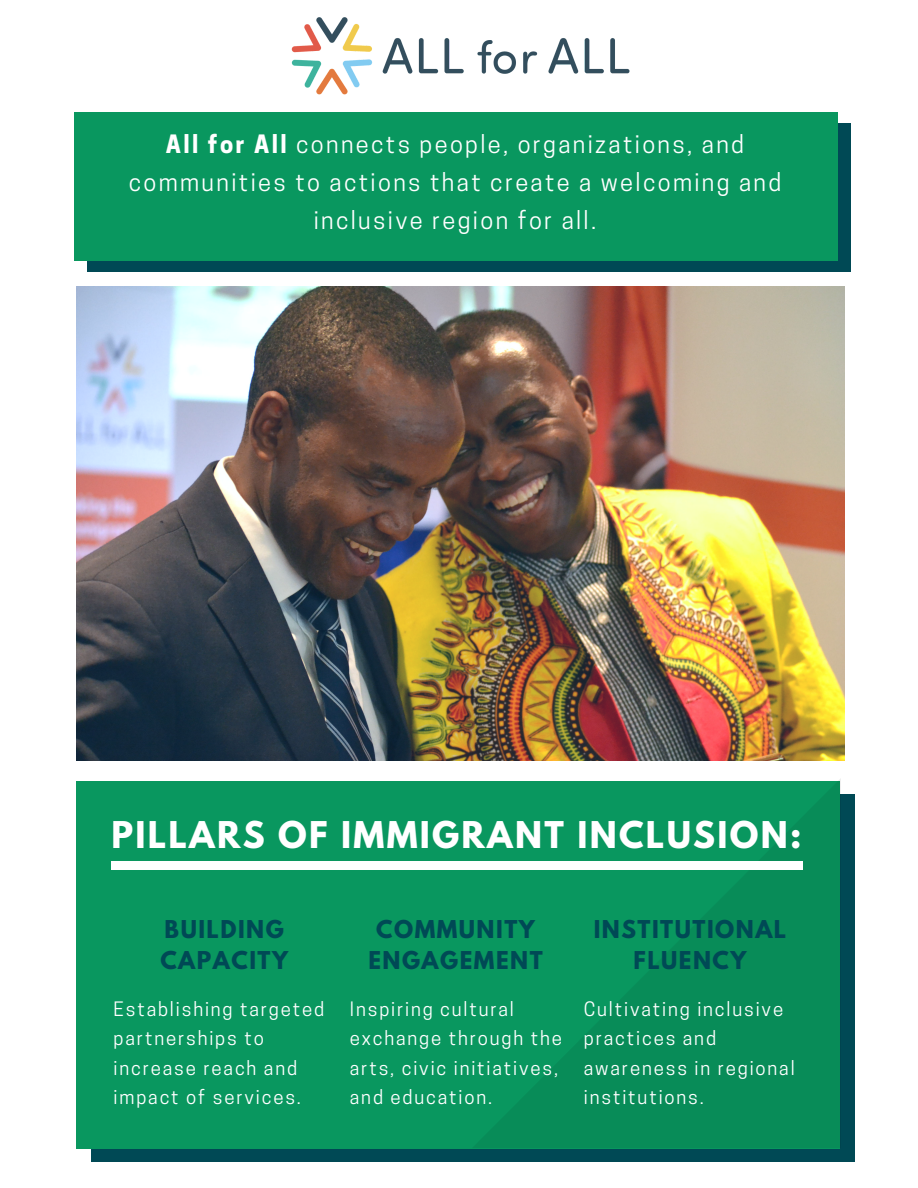
<style>
.page{position:relative;width:918px;height:1188px;background:#fff}
.page>*{position:absolute;margin:0;border:0;box-sizing:border-box;transform-origin:0 0}
.t1{font:700 32.7px "League Spartan";letter-spacing:.07em;color:#fff}
.t2{font:23.7px/38.2px "Cooper Hewitt";letter-spacing:.1em;color:#fff;text-align:center}
.t3{font:700 21.75px/30.3px "League Spartan";letter-spacing:.07em;color:#004955;text-align:center}
.t4{font:18.75px/29.2px "Cooper Hewitt";letter-spacing:.1em;color:#fff}
.s1{font-weight:700}
</style>
<div class="page">
<div style="left:91px;top:794px;width:764px;height:368px;background:#004955"></div>
<div style="left:77px;top:781px;width:763px;height:368px;background:#09975f"></div>
<svg style="left:473px;top:779px;width:368px;height:369px;fill:#088c58"></svg>
<img style="left:76px;top:287px;width:769px;height:473px">
<div style="left:87px;top:124px;width:763px;height:148px;background:#004955"></div>
<div style="left:74px;top:112px;width:764px;height:149px;background:#09975f"></div>
<div style="left:111px;top:861px;width:692px;height:9px;background:#fff"></div>
<img style="left:291px;top:17px;width:339px;height:78px">
<p class="t2" style="left:129px;top:128px;width:654px"><span class="s1">All for All</span> connects people, organizations, and communities to actions that create a welcoming and inclusive region for all.</p>
<h1 class="t1" style="left:111px;top:819px;width:692px">PILLARS OF IMMIGRANT INCLUSION:</h1>
<p class="t3" style="left:160px;top:917px;width:129px;text-align:left">BUILDING<br>CAPACITY</p>
<p class="t3" style="left:368px;top:917px;width:176px">COMMUNITY<br>ENGAGEMENT</p>
<p class="t3" style="left:594px;top:917px;width:194px">INSTITUTIONAL<br>FLUENCY</p>
<p class="t4" style="left:114px;top:997px;width:212px">Establishing targeted partnerships to increase reach and impact of services.</p>
<p class="t4" style="left:350px;top:997px;width:214px">Inspiring cultural exchange through the arts, civic initiatives, and education.</p>
<p class="t4" style="left:584px;top:997px;width:212px">Cultivating inclusive practices and awareness in regional institutions.</p>
</div>
